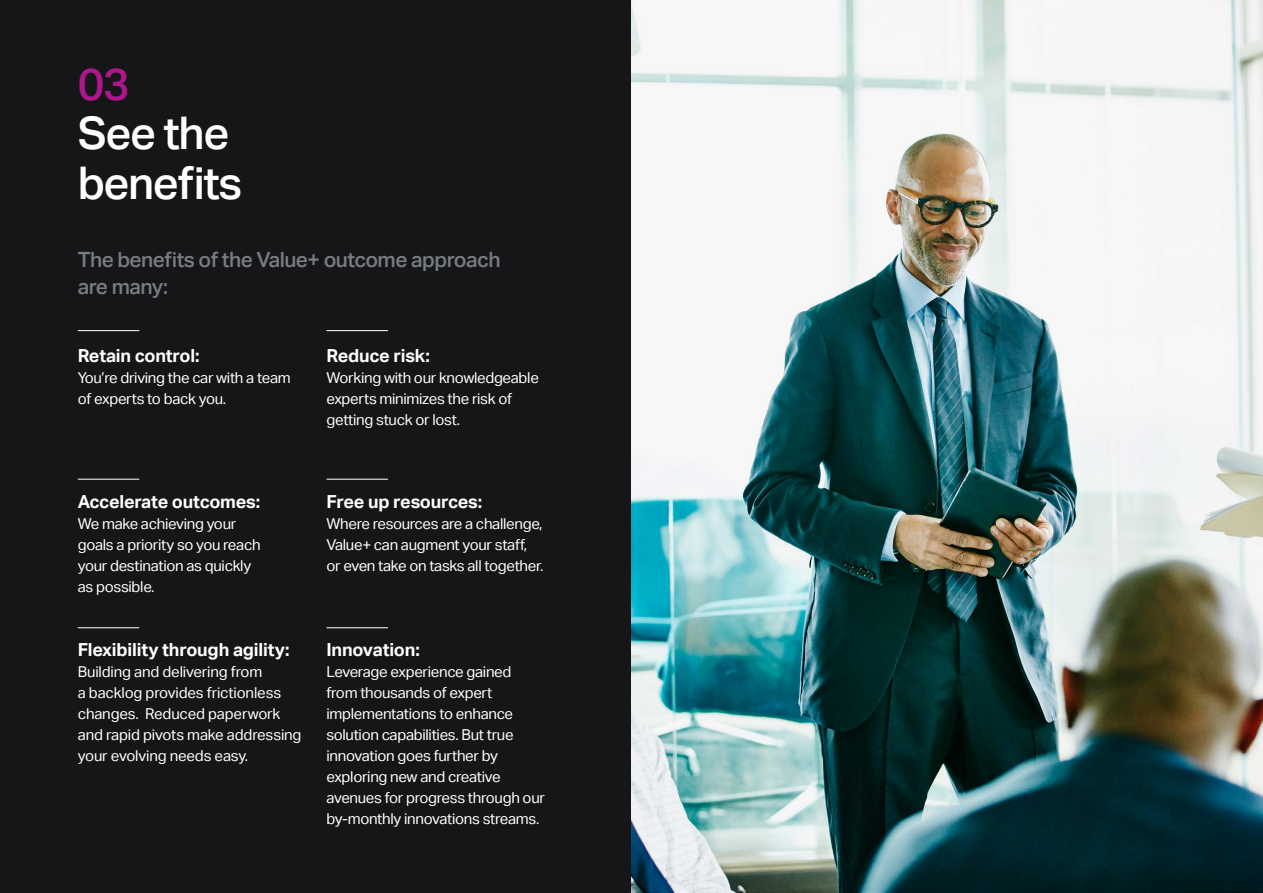
<style>
.page{position:relative;width:1263px;height:893px;background:#fff}
.page>*{position:absolute;margin:0;border:0;box-sizing:border-box;transform-origin:0 0}
.t1{font:500 45px/49.5px "Aktiv Grotesk";letter-spacing:-.03em;color:#fff}
.t2{font:500 45px "Aktiv Grotesk";color:#ae178b}
.t3{font:500 21px/27px "Aktiv Grotesk";letter-spacing:-.025em;color:#767d83}
.t4{font:700 18px "Aktiv Grotesk";letter-spacing:-.01em;color:#fff}
.t5{font:15px/21px "Aktiv Grotesk";letter-spacing:-.02em;color:#fff}
</style>
<div class="page">
<div style="left:0;top:0;width:631px;height:893px;background:#161618"></div>
<hr style="left:78px;top:330px;width:61px;height:1px;background:#fff">
<hr style="left:78px;top:479px;width:61px;height:1px;background:#fff">
<hr style="left:78px;top:627px;width:61px;height:1px;background:#fff">
<hr style="left:326px;top:330px;width:62px;height:1px;background:#fff">
<hr style="left:326px;top:479px;width:62px;height:1px;background:#fff">
<hr style="left:326px;top:627px;width:62px;height:1px;background:#fff">
<img style="left:631px;top:0;width:632px;height:893px">
<h1 class="t2" style="left:78px;top:58px;width:53px">03</h1>
<h1 class="t1" style="left:78px;top:109px;width:166px">See the benefits</h1>
<h2 class="t3" style="left:78px;top:247px;width:424px">The benefits of the Value+ outcome approach are many:</h2>
<p class="t4" style="left:78px;top:345px;width:123px">Retain control:</p>
<p class="t5" style="left:78px;top:367px;width:214px">You’re driving the car with a team of experts to back you.</p>
<p class="t4" style="left:326px;top:345px;width:105px">Reduce risk:</p>
<p class="t5" style="left:326px;top:367px;width:214px">Working with our knowledgeable experts minimizes the risk of getting stuck or lost.</p>
<p class="t4" style="left:78px;top:491px;width:184px">Accelerate outcomes:</p>
<p class="t5" style="left:78px;top:513px;width:184px">We make achieving your goals a priority so you reach your destination as quickly as possible.</p>
<p class="t4" style="left:78px;top:639px;width:213px">Flexibility through agility:</p>
<p class="t5" style="left:78px;top:661px;width:225px">Building and delivering from<br>a backlog provides frictionless changes. Reduced paperwork and rapid pivots make addressing your evolving needs easy.</p>
<p class="t4" style="left:326px;top:491px;width:157px">Free up resources:</p>
<p class="t5" style="left:326px;top:513px;width:219px">Where resources are a challenge,<br>Value+ can augment your staff, or even take on tasks all together.</p>
<p class="t4" style="left:326px;top:639px;width:95px">Innovation:</p>
<p class="t5" style="left:326px;top:661px;width:220px">Leverage experience gained from thousands of expert implementations to enhance solution capabilities. But true innovation goes further by exploring new and creative avenues for progress through our by-monthly innovations streams.</p>
</div>
